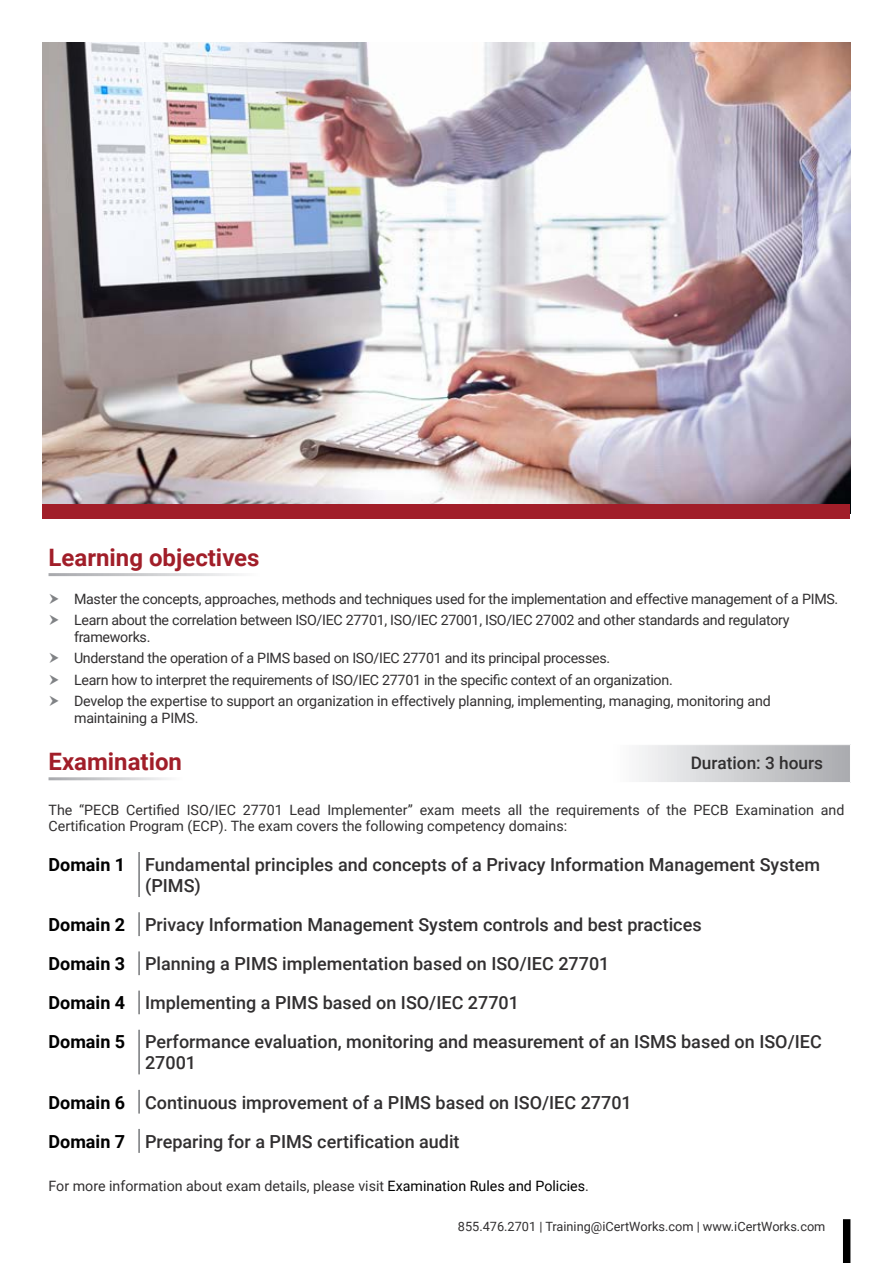
<style>
.page{position:relative;width:893px;height:1263px;background:#fff}
.page>*{position:absolute;margin:0;border:0;box-sizing:border-box;transform-origin:0 0}
.t1{font:700 24px "Roboto";color:#a11e29}
.t2{font:500 18px/21px "Roboto";color:#312f30}
.t3{font:700 18px "Roboto";color:#000}
.t4{font:500 17.25px "Roboto";color:#312f30}
.Bullet_Points{font:14.25px/17.1px "Roboto";letter-spacing:-.02em;color:#312f30}
.Bullet_Points-2{font:14.25px/16.5px "Roboto";color:#312f30}
.Bullet_Points-3{font:12.75px "Roboto";color:#312f30}
.s1{color:#000}
</style>
<div class="page">
<img style="left:43px;top:43px;width:807px;height:461px">
<div style="left:43px;top:504px;width:807px;height:15px;background:#a11e29"></div>
<svg style="left:639px;top:745px;width:211px;height:37px;background:#ceced1"></svg>
<hr style="left:138px;top:852px;width:2px;height:45px;background:#76787b">
<hr style="left:138px;top:912px;width:2px;height:24px;background:#76787b">
<hr style="left:138px;top:951px;width:2px;height:24px;background:#76787b">
<hr style="left:138px;top:990px;width:2px;height:24px;background:#76787b">
<hr style="left:138px;top:1029px;width:2px;height:45px;background:#76787b">
<hr style="left:138px;top:1089px;width:2px;height:25px;background:#76787b">
<hr style="left:138px;top:1129px;width:2px;height:24px;background:#76787b">
<div style="left:843px;top:1219px;width:7px;height:44px;background:#000"></div>
<p class="t1" style="left:49px;top:540px;width:213px">Learning objectives</p>
<p class="Bullet_Points" style="left:74px;top:589px;width:766px">Master the concepts, approaches, methods and techniques used for the implementation and effective management of a PIMS.</p>
<p class="Bullet_Points" style="left:74px;top:611px;width:717px">Learn about the correlation between ISO/IEC 27701, ISO/IEC 27001, ISO/IEC 27002 and other standards and regulatory frameworks.</p>
<p class="Bullet_Points" style="left:74px;top:649px;width:538px">Understand the operation of a PIMS based on ISO/IEC 27701 and its principal processes.</p>
<p class="Bullet_Points" style="left:74px;top:671px;width:600px">Learn how to interpret the requirements of ISO/IEC 27701 in the specific context of an organization.</p>
<p class="Bullet_Points" style="left:74px;top:692px;width:698px">Develop the expertise to support an organization in effectively planning, implementing, managing, monitoring and maintaining a PIMS.</p>
<p class="t1" style="left:49px;top:744px;width:135px">Examination</p>
<p class="t4" style="left:691px;top:751px;width:134px">Duration: 3 hours</p>
<p class="Bullet_Points-2" style="left:49px;top:801px;width:797px">The “PECB Certified ISO/IEC 27701 Lead Implementer” exam meets all the requirements of the PECB Examination and<br>Certification Program (ECP). The exam covers the following competency domains:</p>
<p class="t3" style="left:49px;top:852px;width:78px">Domain 1</p>
<p class="t2" style="left:145px;top:853px;width:676px">Fundamental principles and concepts of a Privacy Information Management System (PIMS)</p>
<p class="t3" style="left:49px;top:912px;width:78px">Domain 2</p>
<p class="t2" style="left:145px;top:913px;width:558px">Privacy Information Management System controls and best practices</p>
<p class="t3" style="left:49px;top:951px;width:78px">Domain 3</p>
<p class="t2" style="left:145px;top:952px;width:466px">Planning a PIMS implementation based on ISO/IEC 27701</p>
<p class="t3" style="left:49px;top:990px;width:78px">Domain 4</p>
<p class="t2" style="left:145px;top:992px;width:375px">Implementing a PIMS based on ISO/IEC 27701</p>
<p class="t3" style="left:49px;top:1029px;width:78px">Domain 5</p>
<p class="t2" style="left:145px;top:1031px;width:678px">Performance evaluation, monitoring and measurement of an ISMS based on ISO/IEC<br>27001</p>
<p class="t3" style="left:49px;top:1089px;width:78px">Domain 6</p>
<p class="t2" style="left:145px;top:1091px;width:488px">Continuous improvement of a PIMS based on ISO/IEC 27701</p>
<p class="t3" style="left:49px;top:1128px;width:78px">Domain 7</p>
<p class="t2" style="left:145px;top:1130px;width:316px">Preparing for a PIMS certification audit</p>
<p class="Bullet_Points-2" style="left:49px;top:1177px;width:542px">For more information about exam details, please visit <span class="s1">Examination Rules and Policies</span>.</p>
<p class="Bullet_Points-3" style="left:458px;top:1218px;width:369px">855.476.2701 | Training@iCertWorks.com | www.iCertWorks.com</p>
</div>
